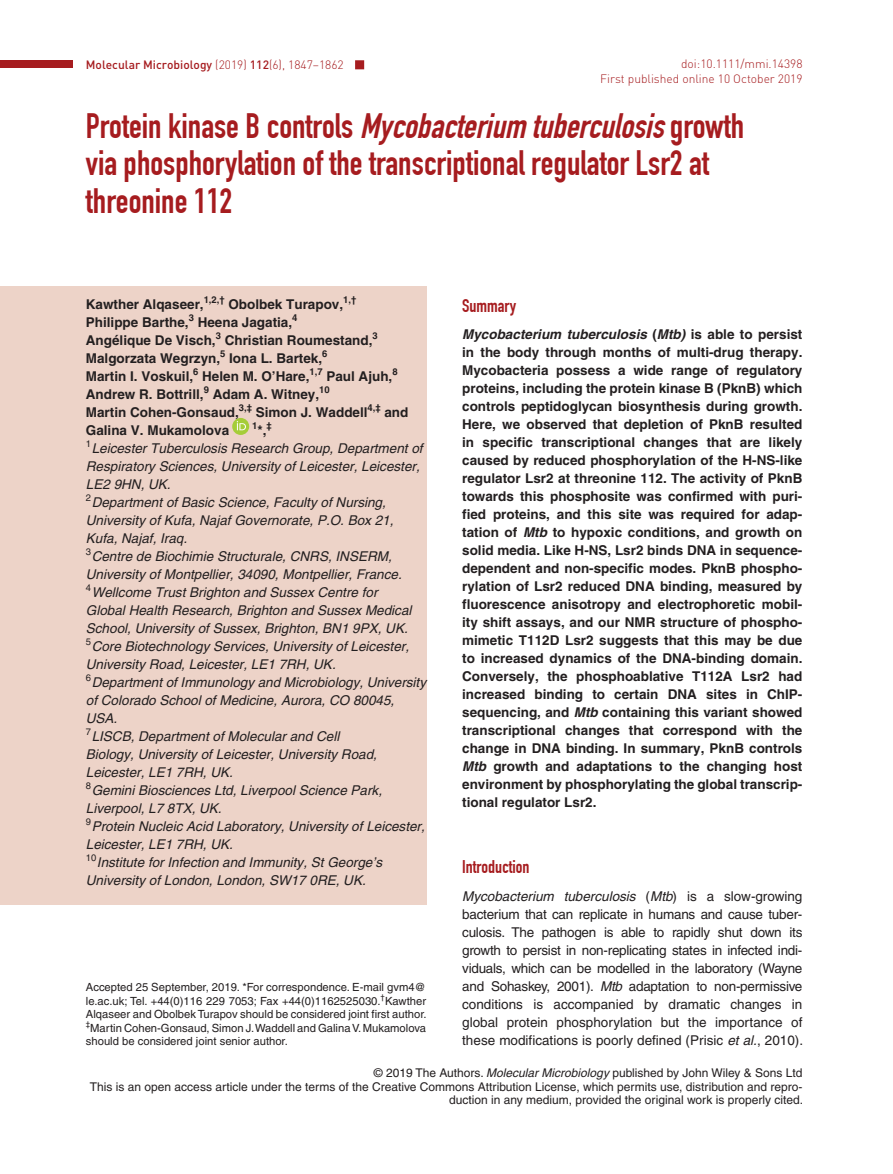
<style>
.page{position:relative;width:893px;height:1174px;background:#fff}
.page>*{position:absolute;margin:0;border:0;box-sizing:border-box;transform-origin:0 0}
.t1{font:700 34.5px/37.5px "DIN Condensed";color:#a61c1f}
.t2{font:700 18px "DIN Condensed";color:#a61c1f}
.t3{font:700 13.5px/18px "Helvetica";color:#231f20}
.t4{font:italic 13.5px/18px "Helvetica";color:#231f20}
.t5{font:13.5px/18px "Helvetica";color:#231f20;text-align:justify}
.t6{font:12px/13.5px "Helvetica";color:#231f20;text-align:right}
.t7{font:300 12px/15px "DIN";color:#a61c1f;text-align:right}
.t8{font:500 12px "DIN";color:#a61c1f}
.t9{font:11.25px/13.5px "Helvetica";color:#231f20}
.t10{font:700 9.45px "Helvetica";color:#231f20}
.t11{font:9.45px "Helvetica";color:#231f20}
.t12{font:7.8px "Helvetica";color:#231f20}
.s1{font-weight:300}
.s2{font-style:italic}
.s3{font-size:13.5px}
</style>
<div class="page">
<div style="left:355px;top:60px;width:9px;height:9px;border:3px solid #a61c1f"></div>
<div style="left:0;top:60px;width:72px;height:8px;background:#a61c1f"></div>
<div style="left:0;top:286px;width:426px;height:152px;background:#edd3c8"></div>
<div style="left:0;top:413px;width:426px;height:95px;background:#edd3c8"></div>
<div style="left:0;top:467px;width:426px;height:95px;background:#edd3c8"></div>
<div style="left:0;top:557px;width:426px;height:95px;background:#edd3c8"></div>
<div style="left:0;top:647px;width:426px;height:95px;background:#edd3c8"></div>
<div style="left:0;top:701px;width:426px;height:95px;background:#edd3c8"></div>
<div style="left:0;top:791px;width:426px;height:77px;background:#edd3c8"></div>
<div style="left:0;top:827px;width:426px;height:77px;background:#edd3c8"></div>
<svg style="left:232px;top:418px;width:17px;height:17px"></svg>
<svg style="left:237px;top:421px;width:9px;height:9px"></svg>
<p class="t8" style="left:86px;top:57px;width:279px">Molecular Microbiology <span class="s1">(2019)</span> 112<span class="s1">(6), 1847–1862</span> ■</p>
<p class="t7" style="left:600px;top:56px;width:204px">doi:10.1111/mmi.14398<br>First published online 10 October 2019</p>
<h1 class="t1" style="left:86px;top:107px;width:660px">Protein kinase B controls <span class="s2">Mycobacterium tuberculosis</span>growth via phosphorylation of the transcriptional regulator Lsr2 at threonine 112</h1>
<p class="t3" style="left:86px;top:295px;width:119px">Kawther Alqaseer,</p>
<p class="t10" style="left:204px;top:294px;width:23px">1,2,†</p>
<p class="t3" style="left:228px;top:295px;width:116px">Obolbek Turapov,</p>
<p class="t10" style="left:343px;top:294px;width:15px">1,†</p>
<p class="t3" style="left:86px;top:313px;width:208px">Philippe Barthe,<sup>3</sup> Heena Jagatia,</p>
<p class="t10" style="left:292px;top:312px;width:7px">4</p>
<p class="t3" style="left:86px;top:331px;width:288px">Angélique De Visch,<sup>3</sup> Christian Roumestand,</p>
<p class="t10" style="left:372px;top:330px;width:7px">3</p>
<p class="t3" style="left:86px;top:349px;width:238px">Malgorzata Wegrzyn,<sup>5</sup> Iona L. Bartek,</p>
<p class="t10" style="left:322px;top:348px;width:7px">6</p>
<p class="t3" style="left:86px;top:367px;width:225px">Martin I. Voskuil,<sup>6</sup> Helen M. O’Hare,</p>
<p class="t10" style="left:309px;top:366px;width:15px">1,7</p>
<p class="t3" style="left:326px;top:367px;width:68px">Paul Ajuh,</p>
<p class="t10" style="left:392px;top:366px;width:7px">8</p>
<p class="t3" style="left:86px;top:385px;width:235px">Andrew R. Bottrill,<sup>9</sup> Adam A. Witney,</p>
<p class="t10" style="left:319px;top:384px;width:12px">10</p>
<p class="t3" style="left:86px;top:403px;width:324px">Martin Cohen-Gonsaud,<sup>3,‡</sup> Simon J. Waddell<sup>4,‡</sup> and<br>Galina V. Mukamolova</p>
<h2 class="t2" style="left:462px;top:295px;width:55px">Summary</h2>
<p class="t3" style="left:462px;top:325px;width:342px;text-align:justify"><span class="s2">Mycobacterium tuberculosis</span> (<span class="s2">Mtb)</span> is able to persist in the body through months of multi-drug therapy.<br>Mycobacteria possess a wide range of regulatory proteins, including the protein kinase B (PknB) which controls peptidoglycan biosynthesis during growth.<br>Here, we observed that depletion of PknB resulted in specific transcriptional changes that are likely caused by reduced phosphorylation of the H-NS-like regulator Lsr2 at threonine 112. The activity of PknB towards this phosphosite was confirmed with puri&shy;fied proteins, and this site was required for adap&shy;tation of <span class="s2">Mtb</span> to hypoxic conditions, and growth on solid media. Like H-NS, Lsr2 binds DNA in sequence&shy;dependent and non-specific modes. PknB phospho&shy;rylation of Lsr2 reduced DNA binding, measured by fluorescence anisotropy and electrophoretic mobil&shy;ity shift assays, and our NMR structure of phospho&shy;mimetic T112D Lsr2 suggests that this may be due to increased dynamics of the DNA-binding domain.<br>Conversely, the phosphoablative T112A Lsr2 had increased binding to certain DNA sites in ChIP&shy;sequencing, and <span class="s2">Mtb</span> containing this variant showed transcriptional changes that correspond with the change in DNA binding. In summary, PknB controls <span class="s2">Mtb</span> growth and adaptations to the changing host environment by phosphorylating the global transcrip&shy;tional regulator Lsr2.</p>
<p class="t10" style="left:252px;top:420px;width:21px">1<span class="s3">*,</span>‡</p>
<p class="t4" style="left:86px;top:439px;width:342px"><sup>1</sup>Leicester Tuberculosis Research Group, Department of Respiratory Sciences, University of Leicester, Leicester, LE2 9HN, UK.<br><sup>2</sup>Department of Basic Science, Faculty of Nursing, University of Kufa, Najaf Governorate, P.O. Box 21, Kufa, Najaf, Iraq.<br><sup>3</sup>Centre de Biochimie Structurale, CNRS, INSERM, University of Montpellier, 34090, Montpellier, France.<br><sup>4</sup>Wellcome Trust Brighton and Sussex Centre for<br>Global Health Research, Brighton and Sussex Medical School, University of Sussex, Brighton, BN1 9PX, UK.<br><sup>5</sup>Core Biotechnology Services, University of Leicester, University Road, Leicester, LE1 7RH, UK.<br><sup>6</sup>Department of Immunology and Microbiology, University of Colorado School of Medicine, Aurora, CO 80045, USA.<br><sup>7</sup>LISCB, Department of Molecular and Cell<br>Biology, University of Leicester, University Road, Leicester, LE1 7RH, UK.</p>
<p class="t11" style="left:86px;top:780px;width:7px">8</p>
<p class="t4" style="left:86px;top:781px;width:298px;text-indent:6px">Gemini Biosciences Ltd, Liverpool Science Park,<br>Liverpool, L7 8TX, UK.</p>
<p class="t11" style="left:86px;top:816px;width:7px">9</p>
<p class="t4" style="left:86px;top:817px;width:340px;text-indent:6px">Protein Nucleic Acid Laboratory, University of Leicester,<br>Leicester, LE1 7RH, UK.</p>
<p class="t11" style="left:86px;top:852px;width:12px">10</p>
<p class="t4" style="left:86px;top:853px;width:298px;text-indent:11px">Institute for Infection and Immunity, St George’s<br>University of London, London, SW17 0RE, UK.</p>
<h2 class="t2" style="left:462px;top:856px;width:69px">Introduction</h2>
<p class="t5" style="left:462px;top:887px;width:342px"><span class="s2">Mycobacterium tuberculosis</span> (<span class="s2">Mtb</span>) is a slow-growing bacterium that can replicate in humans and cause tuber&shy;culosis. The pathogen is able to rapidly shut down its growth to persist in non-replicating states in infected indi&shy;viduals, which can be modelled in the laboratory (Wayne and Sohaskey, 2001). <span class="s2">Mtb</span> adaptation to non-permissive conditions is accompanied by dramatic changes in global protein phosphorylation but the importance of these modifications is poorly defined (Prisic <span class="s2">et al.</span>, 2010).</p>
<p class="t6" style="left:90px;top:1066px;width:715px">© 2019 The Authors. <span class="s2">Molecular Microbiology</span> published by John Wiley &amp; Sons Ltd<br>This is an open access article under the terms of the Creative Commons Attribution License, which permits use, distribution and repro&shy;duction in any medium, provided the original work is properly cited.</p>
<p class="t9" style="left:86px;top:980px;width:342px">Accepted 25 September, 2019. *For correspondence. E-mail gvm4@ le.ac.uk; Tel. +44(0)116 229 7053; Fax +44(0)1162525030. Kawther</p>
<p class="t12" style="left:381px;top:992px;width:6px">†</p>
<p class="t9" style="left:86px;top:1007px;width:342px">Alqaseer and Obolbek Turapov should be considered joint first author.</p>
<p class="t12" style="left:86px;top:1019px;width:6px">‡</p>
<p class="t9" style="left:86px;top:1020px;width:342px;text-indent:4px">Martin Cohen-Gonsaud, Simon J. Waddell and Galina V. Mukamolova should be considered joint senior author.</p>
</div>
